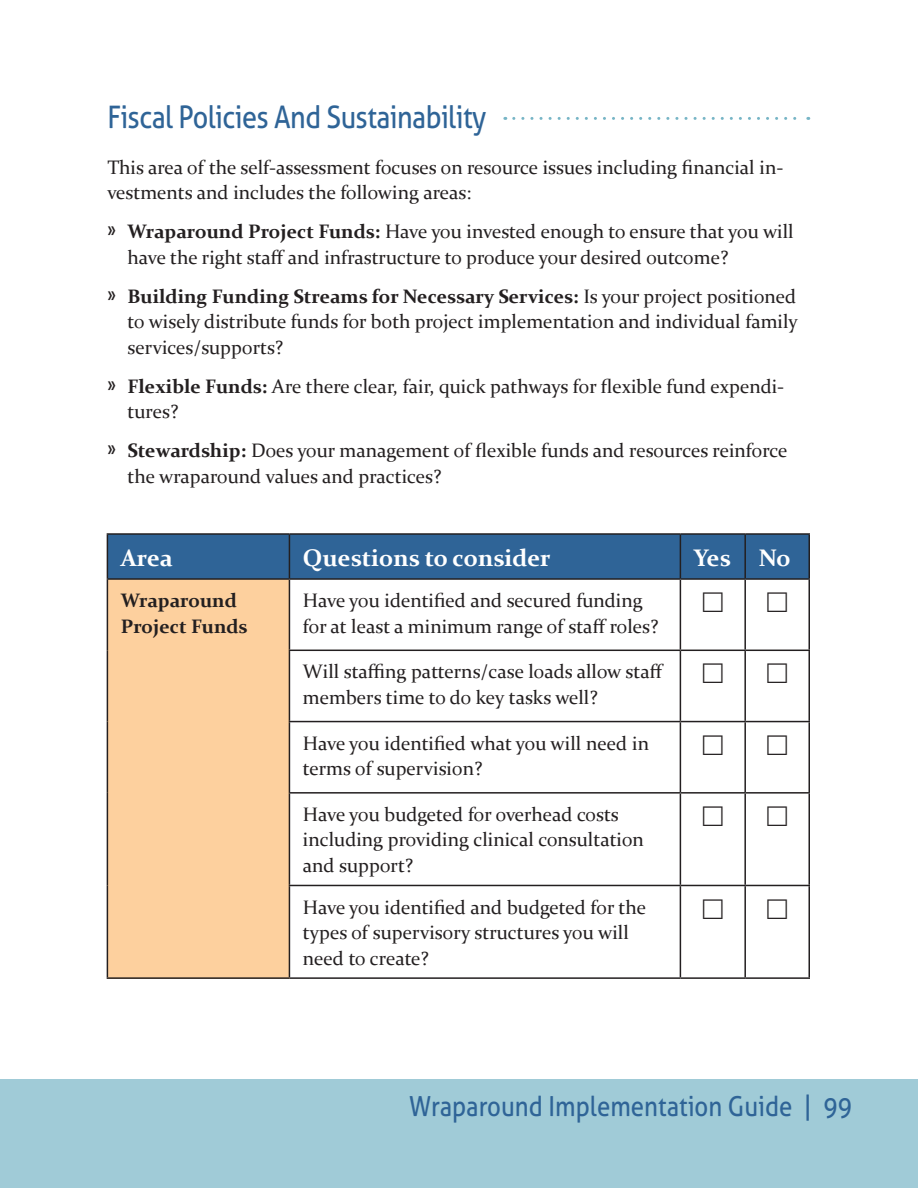
<style>
.page{position:relative;width:918px;height:1188px;background:#fff}
.page>*{position:absolute;margin:0;border:0;box-sizing:border-box;transform-origin:0 0}
.t1{font:31.05px "Aller";letter-spacing:-.02em;color:#2f6497;scale:.87 1}
.t2{font:27.6px "Aller";color:#2f6497;scale:.87 1}
.t3{font:700 24px "Constantia";color:#fff}
.t4{font:19.5px/25.5px "Constantia";color:#231f20}
.t5{font:700 19.5px/25.5px "Constantia";color:#231f20}
.s1{font-family:"Big Noodle Titling";font-size:21px}
.s2{font-weight:700}
</style>
<div class="page">
<svg style="left:514px;top:117px;width:295px;height:3px"></svg>
<div style="left:108px;top:535px;width:700px;height:43px;background:#2f6497"></div>
<div style="left:107px;top:579px;width:182px;height:399px;background:#fdd09e"></div>
<hr style="left:107px;top:533px;width:182px;height:2px;background:#231f20">
<hr style="left:107px;top:535px;width:1px;height:43px;background:#231f20">
<hr style="left:289px;top:533px;width:391px;height:2px;background:#231f20">
<hr style="left:289px;top:535px;width:1px;height:43px;background:#231f20">
<hr style="left:680px;top:533px;width:65px;height:2px;background:#231f20">
<hr style="left:680px;top:535px;width:1px;height:43px;background:#231f20">
<hr style="left:745px;top:533px;width:65px;height:2px;background:#231f20">
<hr style="left:744px;top:535px;width:2px;height:43px;background:#231f20">
<hr style="left:808px;top:535px;width:2px;height:43px;background:#231f20">
<hr style="left:107px;top:578px;width:182px;height:2px;background:#231f20">
<hr style="left:107px;top:580px;width:1px;height:70px;background:#231f20">
<hr style="left:289px;top:578px;width:391px;height:2px;background:#231f20">
<hr style="left:289px;top:580px;width:1px;height:70px;background:#231f20">
<hr style="left:680px;top:578px;width:65px;height:2px;background:#231f20">
<hr style="left:680px;top:580px;width:1px;height:70px;background:#231f20">
<hr style="left:745px;top:578px;width:65px;height:2px;background:#231f20">
<hr style="left:744px;top:580px;width:2px;height:70px;background:#231f20">
<hr style="left:808px;top:580px;width:2px;height:70px;background:#231f20">
<hr style="left:107px;top:650px;width:1px;height:72px;background:#231f20">
<hr style="left:289px;top:650px;width:391px;height:1px;background:#231f20">
<hr style="left:289px;top:651px;width:1px;height:70px;background:#231f20">
<hr style="left:680px;top:650px;width:65px;height:1px;background:#231f20">
<hr style="left:680px;top:651px;width:1px;height:70px;background:#231f20">
<hr style="left:745px;top:650px;width:65px;height:1px;background:#231f20">
<hr style="left:744px;top:651px;width:2px;height:70px;background:#231f20">
<hr style="left:808px;top:651px;width:2px;height:70px;background:#231f20">
<hr style="left:107px;top:722px;width:1px;height:71px;background:#231f20">
<hr style="left:289px;top:721px;width:391px;height:1px;background:#231f20">
<hr style="left:289px;top:722px;width:1px;height:70px;background:#231f20">
<hr style="left:680px;top:721px;width:65px;height:1px;background:#231f20">
<hr style="left:680px;top:722px;width:1px;height:70px;background:#231f20">
<hr style="left:745px;top:721px;width:65px;height:1px;background:#231f20">
<hr style="left:744px;top:722px;width:2px;height:70px;background:#231f20">
<hr style="left:808px;top:722px;width:2px;height:70px;background:#231f20">
<hr style="left:107px;top:793px;width:1px;height:92px;background:#231f20">
<hr style="left:289px;top:792px;width:391px;height:2px;background:#231f20">
<hr style="left:289px;top:794px;width:1px;height:91px;background:#231f20">
<hr style="left:680px;top:792px;width:65px;height:2px;background:#231f20">
<hr style="left:680px;top:794px;width:1px;height:91px;background:#231f20">
<hr style="left:745px;top:792px;width:65px;height:2px;background:#231f20">
<hr style="left:744px;top:794px;width:2px;height:91px;background:#231f20">
<hr style="left:808px;top:794px;width:2px;height:91px;background:#231f20">
<hr style="left:107px;top:885px;width:1px;height:92px;background:#231f20">
<hr style="left:289px;top:885px;width:391px;height:1px;background:#231f20">
<hr style="left:289px;top:886px;width:1px;height:91px;background:#231f20">
<hr style="left:680px;top:885px;width:65px;height:1px;background:#231f20">
<hr style="left:680px;top:886px;width:1px;height:91px;background:#231f20">
<hr style="left:745px;top:885px;width:65px;height:1px;background:#231f20">
<hr style="left:744px;top:886px;width:2px;height:91px;background:#231f20">
<hr style="left:808px;top:886px;width:2px;height:91px;background:#231f20">
<hr style="left:107px;top:977px;width:182px;height:2px;background:#231f20">
<hr style="left:289px;top:977px;width:391px;height:2px;background:#231f20">
<hr style="left:680px;top:977px;width:65px;height:2px;background:#231f20">
<hr style="left:745px;top:977px;width:65px;height:2px;background:#231f20">
<div style="left:0;top:1079px;width:918px;height:109px;background:#a0cbd7"></div>
<h1 class="t1" style="left:107px;top:98px;width:437px">Fiscal Policies And Sustainability</h1>
<p class="t4" style="left:107px;top:153px;width:678px">This area of the self-assessment focuses on resource issues including financial in&shy;vestments and includes the following areas:</p>
<p class="t4" style="left:128px;top:218px;width:668px;text-indent:-20px"><span class="s1">»</span> <span class="s2">Wraparound Project Funds:</span> Have you invested enough to ensure that you will have the right staff and infrastructure to produce your desired outcome?</p>
<p class="t4" style="left:128px;top:282px;width:672px;text-align:justify;text-indent:-20px"><span class="s1">»</span> <span class="s2">Building Funding Streams for Necessary Services:</span> Is your project positioned to wisely distribute funds for both project implementation and individual family services/supports?</p>
<p class="t4" style="left:128px;top:372px;width:658px;text-indent:-20px"><span class="s1">»</span> <span class="s2">Flexible Funds:</span> Are there clear, fair, quick pathways for flexible fund expendi&shy;tures?</p>
<p class="t4" style="left:128px;top:437px;width:661px;text-indent:-20px"><span class="s1">»</span> <span class="s2">Stewardship:</span> Does your management of flexible funds and resources reinforce the wraparound values and practices?</p>
<p class="t3" style="left:121px;top:541px;width:53px">Area</p>
<p class="t3" style="left:303px;top:541px;width:249px">Questions to consider</p>
<p class="t3" style="left:694px;top:541px;width:98px">Yes No</p>
<p class="t5" style="left:121px;top:587px;width:128px">Wraparound<br>Project Funds</p>
<p class="t4" style="left:303px;top:587px;width:357px">Have you identified and secured funding for at least a minimum range of staff roles?</p>
<p class="t4" style="left:303px;top:658px;width:362px">Will staffing patterns/case loads allow staff members time to do key tasks well?</p>
<p class="t4" style="left:303px;top:729px;width:348px">Have you identified what you will need in terms of supervision?</p>
<p class="t4" style="left:303px;top:801px;width:343px">Have you budgeted for overhead costs including providing clinical consultation and support?</p>
<p class="t4" style="left:303px;top:893px;width:345px">Have you identified and budgeted for the types of supervisory structures you will need to create?</p>
<h2 class="t2" style="left:409px;top:1089px;width:511px">Wraparound Implementation Guide | 99</h2>
</div>
